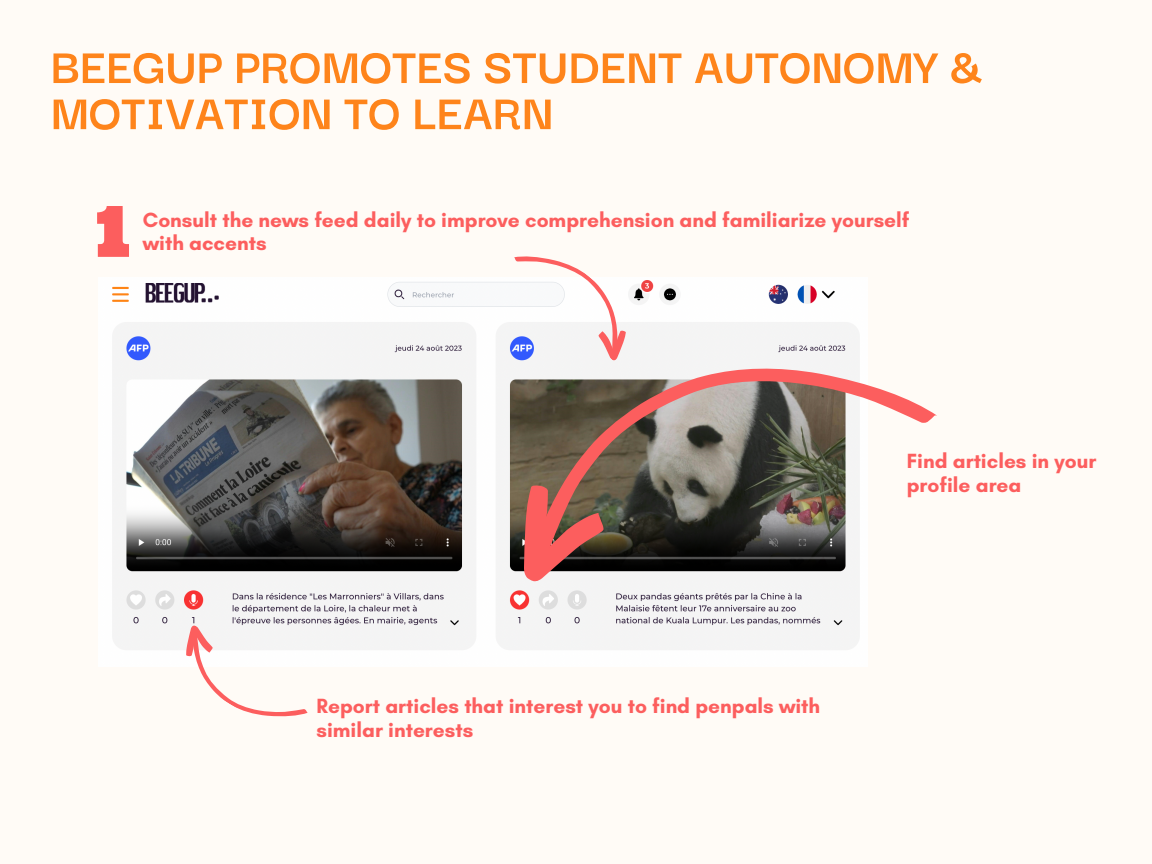
<style>
.page{position:relative;width:1152px;height:864px;background:#fffbf6}
.page>*{position:absolute;margin:0;border:0;box-sizing:border-box;transform-origin:0 0}
.t1{font:70.65px "Ultra";color:#fc5e5e}
.t2{font:700 52.5px/46.2px "Darker Grotesque";color:#fe841b}
.t3{font:700 21px/23.7px "Glacial Indifference";color:#fc5e5e}
</style>
<div class="page">
<img style="left:112px;top:280px;width:747px;height:370px">
<svg style="left:505px;top:256px;width:141px;height:61px"></svg>
<svg style="left:168px;top:624px;width:148px;height:93px"></svg>
<svg style="left:487px;top:317px;width:450px;height:261px"></svg>
<svg style="left:502px;top:470px;width:111px;height:114px"></svg>
<p class="t2" style="left:51px;top:40px;width:934px">BEEGUP PROMOTES STUDENT AUTONOMY &amp;<br>MOTIVATION TO LEARN</p>
<p class="t1" style="left:95px;top:186px;width:36px">1</p>
<p class="t3" style="left:143px;top:208px;width:768px">Consult the news feed daily to improve comprehension and familiarize yourself with accents</p>
<p class="t3" style="left:317px;top:694px;width:505px">Report articles that interest you to find penpals with similar interests</p>
<p class="t3" style="left:907px;top:449px;width:191px">Find articles in your profile area</p>
</div>
